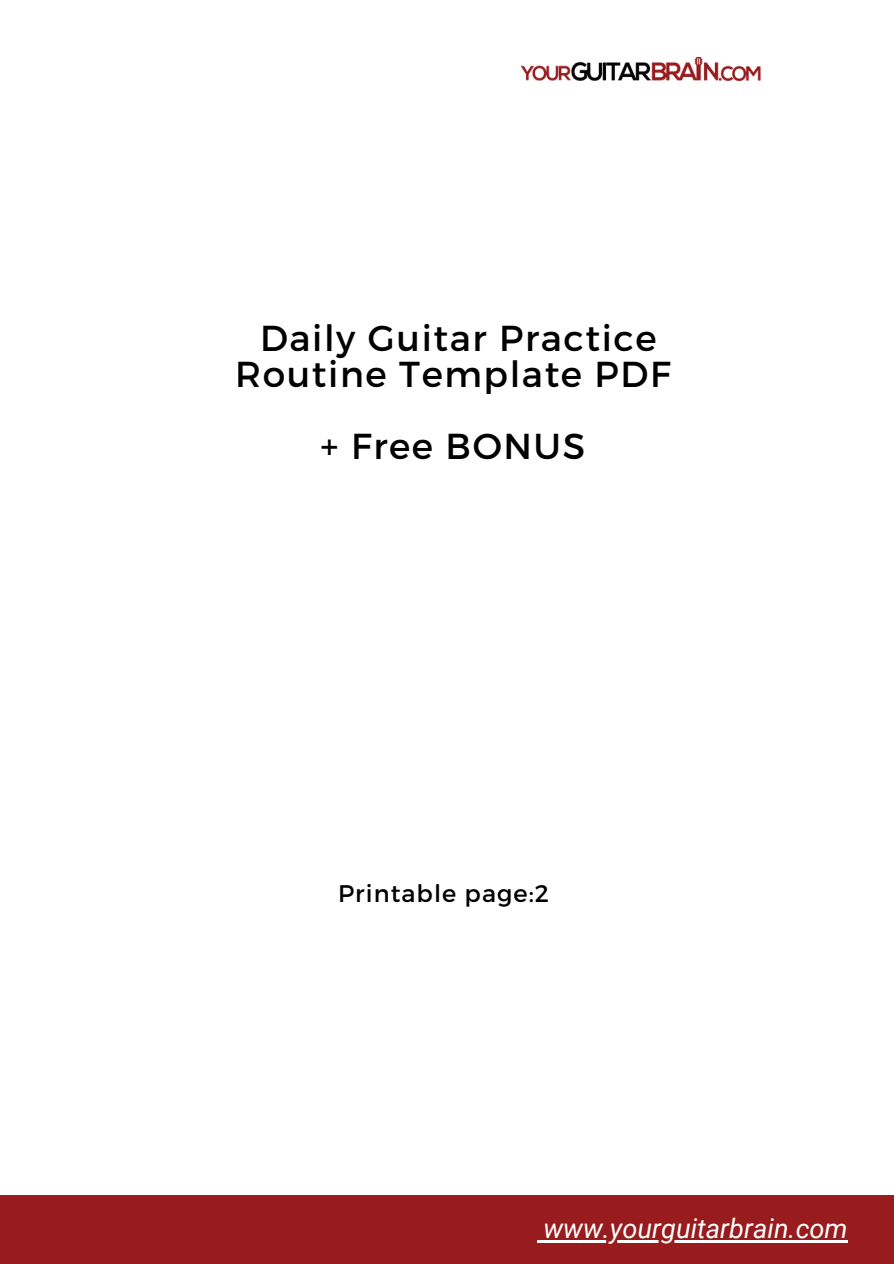
<style>
.page{position:relative;width:894px;height:1264px;background:#fff}
.page>*{position:absolute;margin:0;border:0;box-sizing:border-box;transform-origin:0 0}
.t1{font:36px/36px "Montserrat";letter-spacing:.045em;color:#000;text-align:center}
.t2{font:italic 27px "Roboto";color:#fff}
.t3{font:24px "Montserrat";letter-spacing:.045em;color:#000}
</style>
<div class="page">
<div style="left:0;top:1195px;width:893px;height:68px;background:#981c1e"></div>
<svg style="left:537px;top:1240px;width:6px;height:2px"></svg>
<hr style="left:543px;top:1240px;width:304px;height:2px;background:#fff">
<img style="left:520px;top:56px;width:241px;height:25px">
<p class="t1" style="left:235px;top:320px;width:437px">Daily Guitar Practice<br>Routine Template PDF</p>
<p class="t1" style="left:320px;top:428px;width:266px">+ Free BONUS</p>
<p class="t3" style="left:338px;top:878px;width:212px">Printable page:2</p>
<p class="t2" style="left:543px;top:1209px;width:306px">www.yourguitarbrain.com</p>
</div>
